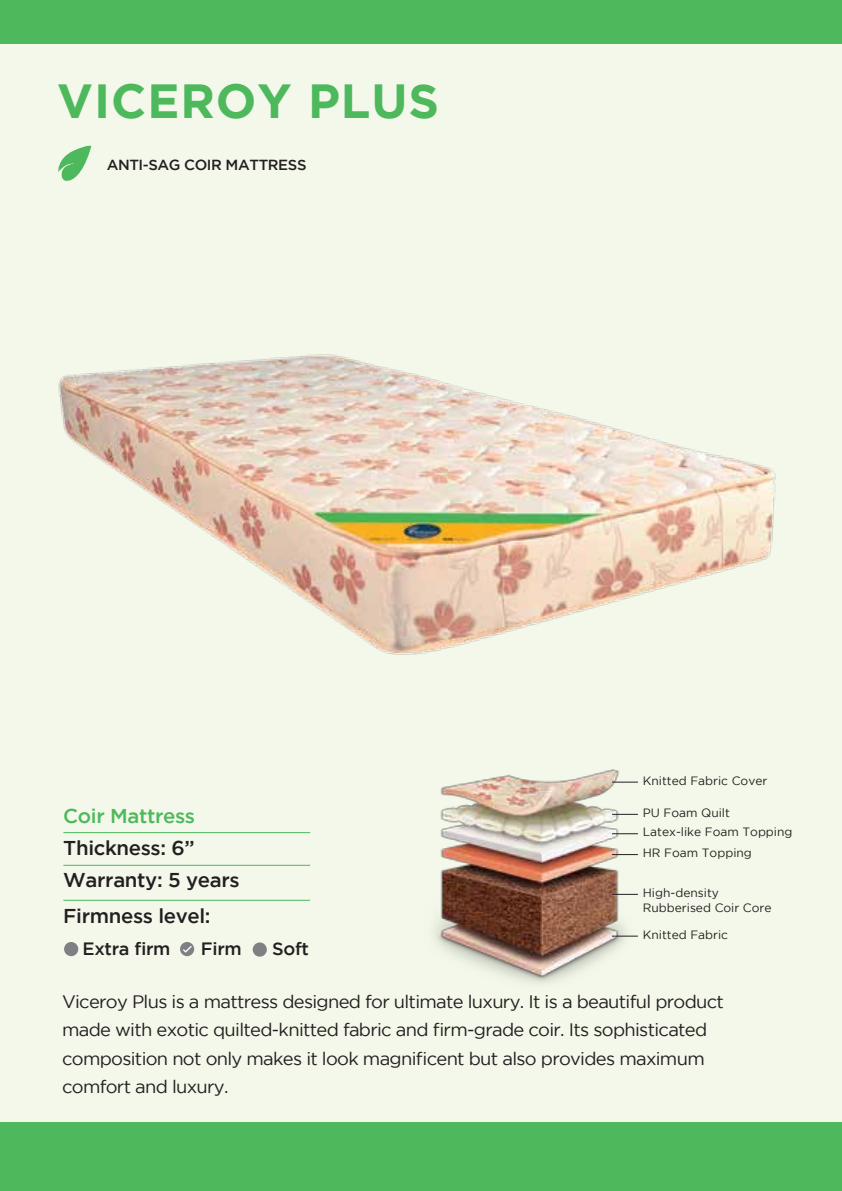
<style>
.page{position:relative;width:842px;height:1191px;background:#fff}
.page>*{position:absolute;margin:0;border:0;box-sizing:border-box;transform-origin:0 0}
.t1{font:700 47.8px "Gotham";letter-spacing:.02em;color:#4db85c}
.t2{font:500 20px/32px "Gotham";letter-spacing:-.02em;color:#231f20}
.t3{font:500 20px "Gotham";letter-spacing:-.02em;color:#4db85c}
.t4{font:18px/28.2px "Gotham";letter-spacing:-.04em;color:#231f20}
.t5{font:500 17.8px "Gotham";letter-spacing:-.02em;color:#231f20}
.t6{font:500 14.6px "Gotham";letter-spacing:-.025em;color:#231f20}
.t7{font:12px/14.4px "Gotham";color:#231f20}
</style>
<div class="page">
<div style="left:0;top:10px;width:841px;height:1181px;background:#f3f8ea"></div>
<div style="left:0;top:1122px;width:841px;height:69px;background:#4db85c"></div>
<div style="left:0;top:0;width:841px;height:44px;background:#4db85c"></div>
<hr style="left:63px;top:899px;width:247px;height:1px;background:#4db85c">
<div style="left:180px;top:942px;width:14px;height:14px;background:#7e8083;border-radius:50%"></div>
<div style="left:252px;top:942px;width:15px;height:14px;background:#7e8083;border-radius:50%"></div>
<div style="left:64px;top:942px;width:14px;height:14px;background:#7e8083;border-radius:50%"></div>
<svg style="left:183px;top:946px;width:8px;height:6px"></svg>
<img style="left:58px;top:146px;width:718px;height:720px">
<img style="left:402px;top:704px;width:254px;height:279px">
<svg style="left:611px;top:781px;width:26px;height:1px"></svg>
<svg style="left:611px;top:935px;width:26px;height:1px"></svg>
<svg style="left:611px;top:814px;width:26px;height:1px"></svg>
<svg style="left:611px;top:894px;width:26px;height:1px"></svg>
<svg style="left:611px;top:854px;width:26px;height:1px"></svg>
<svg style="left:611px;top:833px;width:26px;height:1px"></svg>
<svg style="left:58px;top:145px;width:33px;height:41px"></svg>
<h1 class="t1" style="left:57px;top:73px;width:383px">VICEROY PLUS</h1>
<p class="t6" style="left:107px;top:156px;width:201px">ANTI-SAG COIR MATTRESS</p>
<p class="t3" style="left:63px;top:804px;width:133px">Coir Mattress</p>
<p class="t2" style="left:63px;top:831px;width:178px">Thickness: 6”<br>Warranty: 5 years</p>
<p class="t2" style="left:63px;top:899px;width:149px">Firmness level:</p>
<p class="t5" style="left:82px;top:938px;width:89px">Extra firm</p>
<p class="t5" style="left:201px;top:938px;width:42px">Firm</p>
<p class="t5" style="left:272px;top:938px;width:38px">Soft</p>
<p class="t7" style="left:642px;top:773px;width:126px">Knitted Fabric Cover</p>
<p class="t7" style="left:642px;top:805px;width:89px">PU Foam Quilt</p>
<p class="t7" style="left:642px;top:824px;width:151px">Latex-like Foam Topping</p>
<p class="t7" style="left:642px;top:845px;width:110px">HR Foam Topping</p>
<p class="t7" style="left:642px;top:885px;width:130px">High-density<br>Rubberised Coir Core</p>
<p class="t7" style="left:642px;top:927px;width:87px">Knitted Fabric</p>
<p class="t4" style="left:62px;top:987px;width:663px">Viceroy Plus is a mattress designed for ultimate luxury. It is a beautiful product made with exotic quilted-knitted fabric and firm-grade coir. Its sophisticated composition not only makes it look magnificent but also provides maximum comfort and luxury.</p>
</div>
